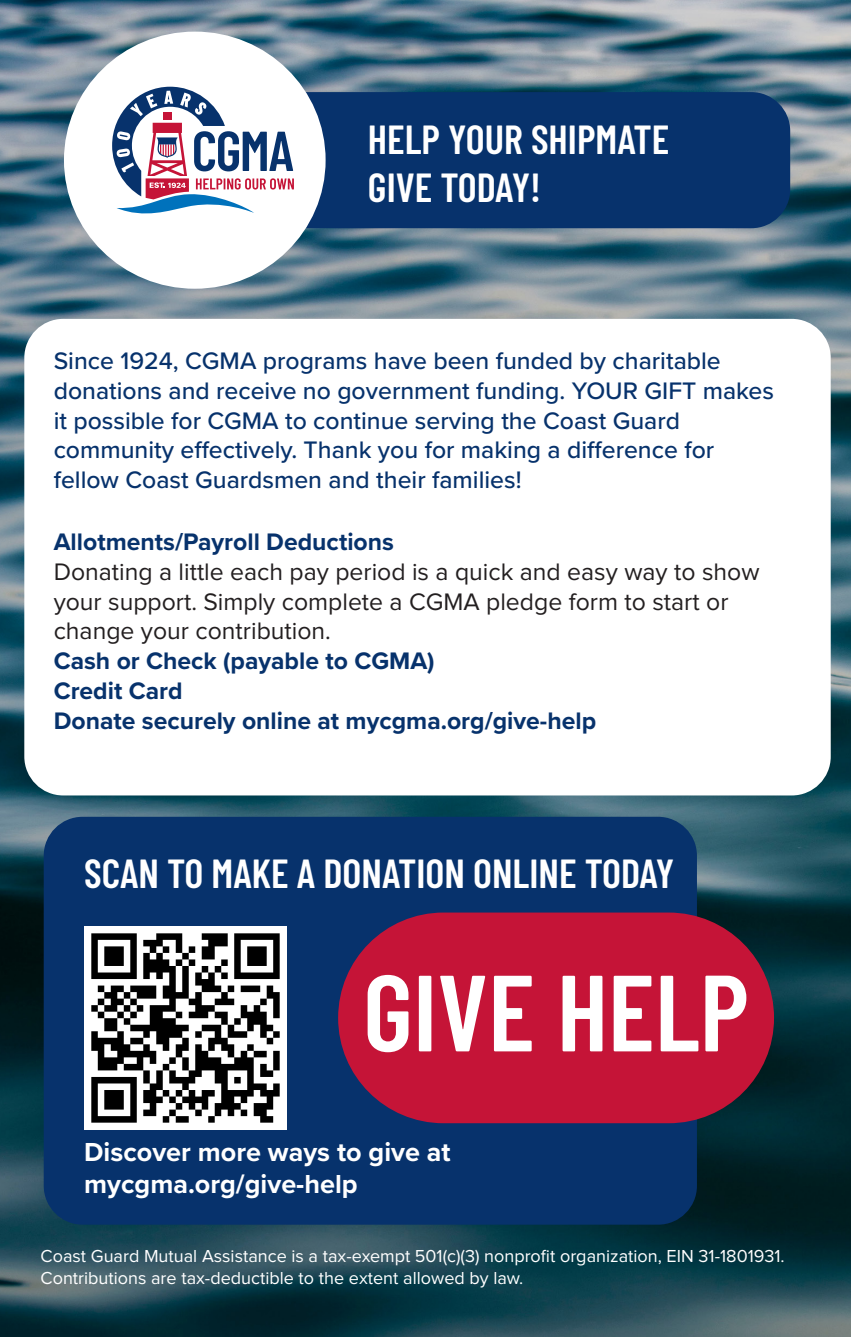
<style>
.page{position:relative;width:851px;height:1337px;background:#fff}
.page>*{position:absolute;margin:0;border:0;box-sizing:border-box;transform-origin:0 0}
.t1{font:600 108px "Barlow Condensed";color:#fff}
.t2{font:600 40.5px "Barlow Condensed";color:#fff}
.t3{font:700 27px "Proxima Nova";color:#fff}
.t4{font:500 24.75px/29.7px "Proxima Nova";color:#07326c}
.t5{font:24.75px/29.7px "Proxima Nova";color:#231f20}
.t6{font:700 24.75px "Proxima Nova";color:#07326c}
.t7{font:18px/21.6px "Proxima Nova";color:#fff}
</style>
<div class="page">
<img style="left:0;top:0;width:850px;height:1336px">
<div style="left:212px;top:92px;width:578px;height:136px;background:#07326c;border-radius:39px"></div>
<div style="left:24px;top:319px;width:806px;height:476px;background:#fff;border-radius:39px"></div>
<div style="left:64px;top:32px;width:261px;height:257px;background:#fff;border-radius:50%"></div>
<div style="left:44px;top:816px;width:653px;height:408px;background:#07326c;border-radius:39px"></div>
<svg style="left:112px;top:87px;width:182px;height:126px"></svg>
<img style="left:84px;top:927px;width:203px;height:202px">
<div style="left:338px;top:912px;width:436px;height:211px;background:#c51437;border-radius:105px"></div>
<p class="t2" style="left:368px;top:110px;width:303px">HELP YOUR SHIPMATE</p>
<p class="t2" style="left:368px;top:159px;width:175px">GIVE TODAY!</p>
<p class="t4" style="left:54px;top:345px;width:721px">Since 1924, CGMA programs have been funded by charitable donations and receive no government funding. YOUR GIFT makes it possible for CGMA to continue serving the Coast Guard community effectively. Thank you for making a difference for fellow Coast Guardsmen and their families!</p>
<p class="t6" style="left:54px;top:523px;width:342px">Allotments/Payroll Deductions</p>
<p class="t5" style="left:54px;top:558px;width:707px">Donating a little each pay period is a quick and easy way to show your support. Simply complete a CGMA pledge form to start or change your contribution.</p>
<p class="t6" style="left:54px;top:642px;width:382px">Cash or Check (payable to CGMA)</p>
<p class="t6" style="left:54px;top:672px;width:130px">Credit Card</p>
<p class="t6" style="left:54px;top:702px;width:544px">Donate securely online at mycgma.org/give-help</p>
<p class="t2" style="left:84px;top:844px;width:591px">SCAN TO MAKE A DONATION ONLINE TODAY</p>
<p class="t1" style="left:363px;top:935px;width:387px">GIVE HELP</p>
<p class="t3" style="left:84px;top:1131px;width:368px">Discover more ways to give at</p>
<p class="t3" style="left:84px;top:1164px;width:275px">mycgma.org/give-help</p>
<p class="t7" style="left:40px;top:1246px;width:745px">Coast Guard Mutual Assistance is a tax-exempt 501(c)(3) nonprofit organization, EIN 31-1801931.<br>Contributions are tax-deductible to the extent allowed by law.</p>
</div>
